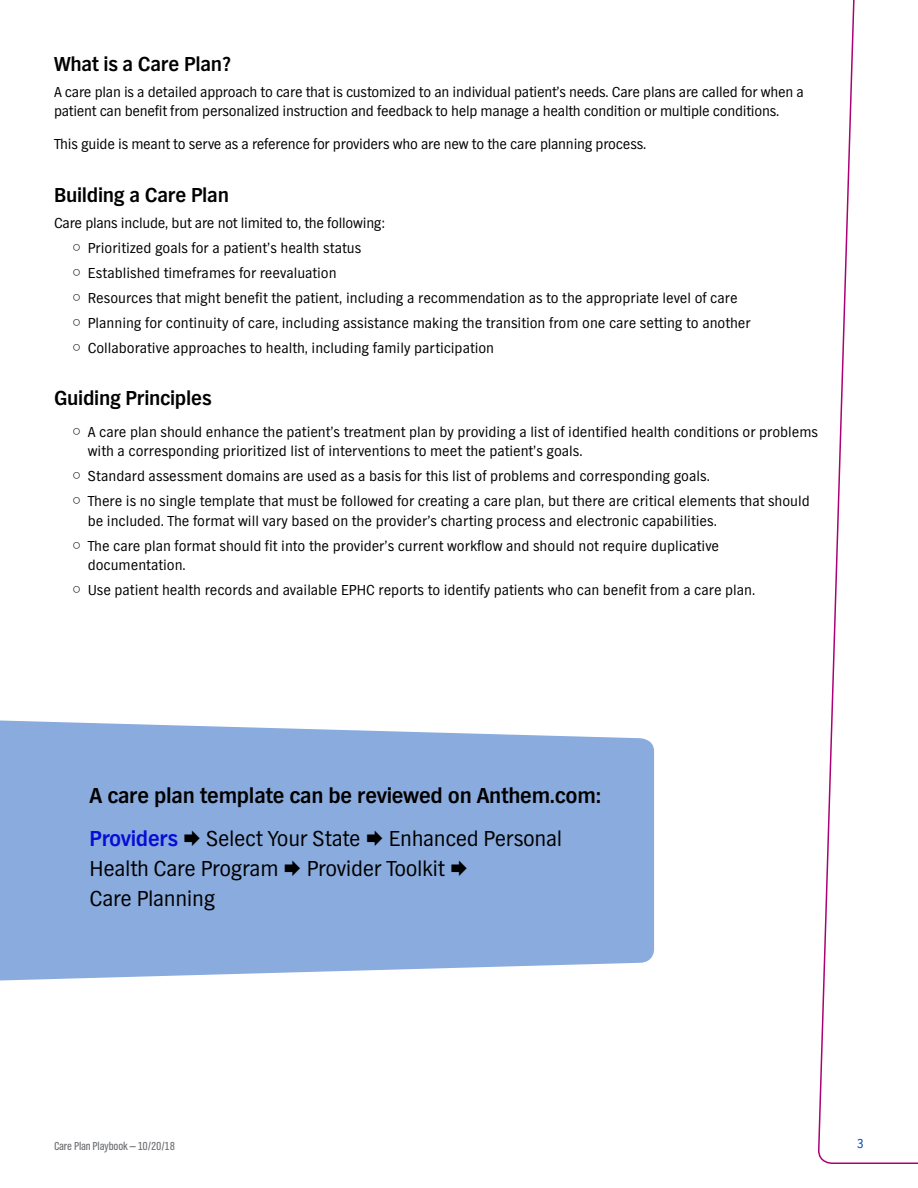
<style>
.page{position:relative;width:918px;height:1188px;background:#fff}
.page>*{position:absolute;margin:0;border:0;box-sizing:border-box;transform-origin:0 0}
.t1{font:22.5px "TV Nord EF";letter-spacing:-.015em;color:#000}
.t2{font:700 22.5px "TV Nord EF";letter-spacing:-.015em;color:#000}
.t3{font:700 22.5px "TV Nord EF";letter-spacing:-.015em;color:#070cd7}
.t4{font:700 21px "TV Nord EF";letter-spacing:-.015em;color:#000}
.t5{font:15px/19.5px "TV Nord EF";color:#000}
.t6{font:13.5px "TV Nord EF";color:#0049ad}
.t7{font:12px "TV Nord Cond EF";letter-spacing:-.015em;color:#6d6f72}
.s1{font-family:"Arial Unicode MS"}
</style>
<div class="page">
<svg style="left:818px;top:0;width:100px;height:1164px"></svg>
<svg style="left:0;top:720px;width:654px;height:261px;background:#91b1df"></svg>
<svg style="left:185px;top:831px;width:15px;height:15px"></svg>
<svg style="left:367px;top:831px;width:15px;height:15px"></svg>
<svg style="left:285px;top:861px;width:15px;height:15px"></svg>
<svg style="left:451px;top:861px;width:16px;height:15px"></svg>
<h2 class="t4" style="left:54px;top:52px;width:178px">What is a Care Plan?</h2>
<p class="t5" style="left:54px;top:82px;width:752px">A care plan is a detailed approach to care that is customized to an individual patient’s needs. Care plans are called for when a patient can benefit from personalized instruction and feedback to help manage a health condition or multiple conditions.</p>
<p class="t5" style="left:54px;top:135px;width:594px">This guide is meant to serve as a reference for providers who are new to the care planning process.</p>
<h2 class="t4" style="left:54px;top:183px;width:177px">Building a Care Plan</h2>
<p class="t5" style="left:54px;top:213px;width:332px">Care plans include, but are not limited to, the following:</p>
<p class="t5" style="left:72px;top:238px;width:291px"><span class="s1">○</span> Prioritized goals for a patient’s health status</p>
<p class="t5" style="left:72px;top:263px;width:266px"><span class="s1">○</span> Established timeframes for reevaluation</p>
<p class="t5" style="left:72px;top:288px;width:667px"><span class="s1">○</span> Resources that might benefit the patient, including a recommendation as to the appropriate level of care</p>
<p class="t5" style="left:72px;top:313px;width:680px"><span class="s1">○</span> Planning for continuity of care, including assistance making the transition from one care setting to another</p>
<p class="t5" style="left:72px;top:338px;width:424px"><span class="s1">○</span> Collaborative approaches to health, including family participation</p>
<h2 class="t4" style="left:54px;top:387px;width:159px">Guiding Principles</h2>
<p class="t5" style="left:88px;top:422px;width:732px;text-indent:-16px"><span class="s1">○</span> A care plan should enhance the patient’s treatment plan by providing a list of identified health conditions or problems with a corresponding prioritized list of interventions to meet the patient’s goals.</p>
<p class="t5" style="left:72px;top:466px;width:639px"><span class="s1">○</span> Standard assessment domains are used as a basis for this list of problems and corresponding goals.</p>
<p class="t5" style="left:88px;top:491px;width:724px;text-indent:-16px"><span class="s1">○</span> There is no single template that must be followed for creating a care plan, but there are critical elements that should be included. The format will vary based on the provider’s charting process and electronic capabilities.</p>
<p class="t5" style="left:88px;top:536px;width:633px;text-indent:-16px"><span class="s1">○</span> The care plan format should fit into the provider’s current workflow and should not require duplicative documentation.</p>
<p class="t5" style="left:72px;top:580px;width:685px"><span class="s1">○</span> Use patient health records and available EPHC reports to identify patients who can benefit from a care plan.</p>
<h1 class="t2" style="left:90px;top:783px;width:513px">A care plan template can be reviewed on Anthem.com:</h1>
<h1 class="t3" style="left:90px;top:827px;width:90px">Providers</h1>
<h1 class="t1" style="left:206px;top:827px;width:156px">Select Your State</h1>
<h1 class="t1" style="left:389px;top:827px;width:175px">Enhanced Personal</h1>
<h1 class="t1" style="left:90px;top:857px;width:190px">Health Care Program</h1>
<h1 class="t1" style="left:307px;top:857px;width:140px">Provider Toolkit</h1>
<h1 class="t1" style="left:90px;top:887px;width:127px">Care Planning</h1>
<p class="t7" style="left:54px;top:1140px;width:123px">Care Plan Playbook — 10/20/18</p>
<p class="t6" style="left:857px;top:1136px;width:9px">3</p>
</div>
